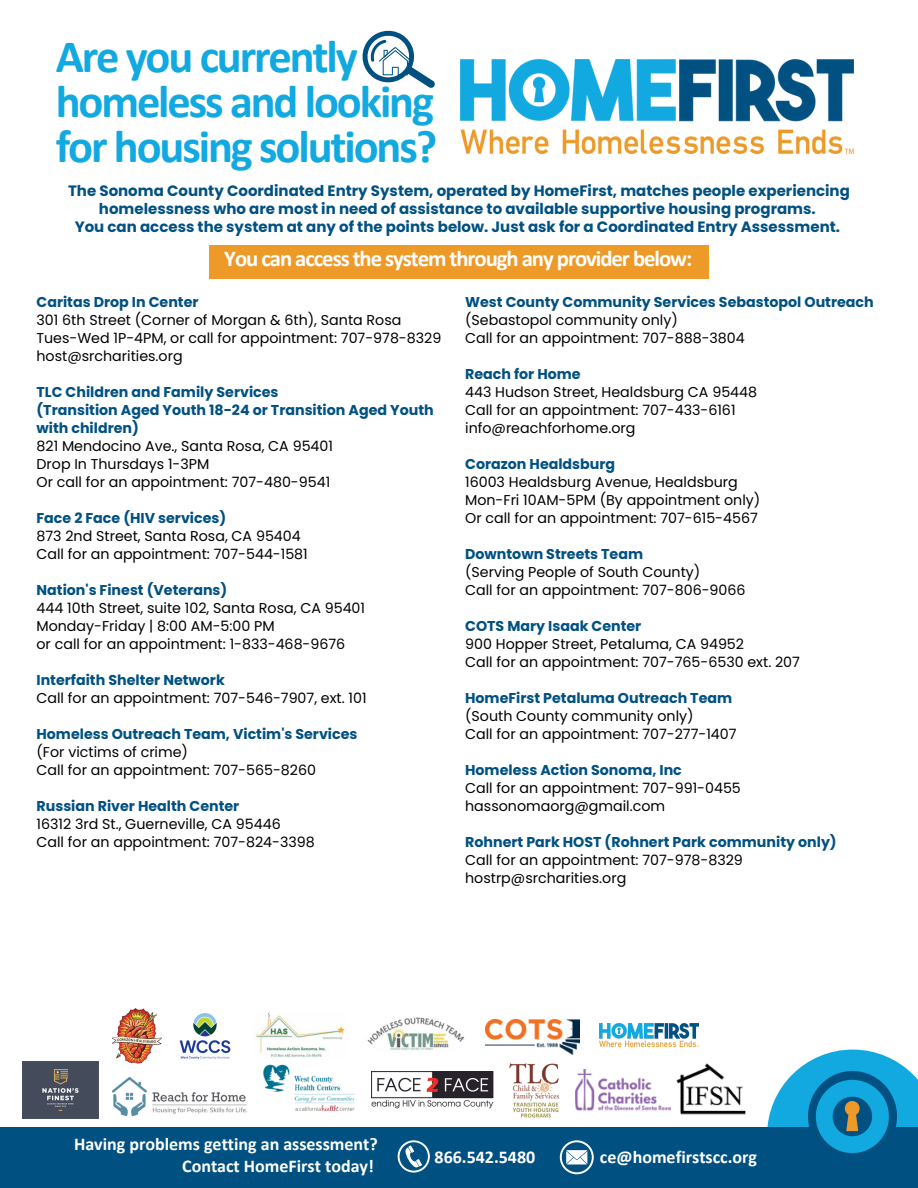
<style>
.page{position:relative;width:918px;height:1188px;background:#fff}
.page>*{position:absolute;margin:0;border:0;box-sizing:border-box;transform-origin:0 0}
.t1{font:700 46.5px/45px "Calibri";letter-spacing:-.045em;color:#12a9e1}
.t2{font:700 22.65px "Calibri";letter-spacing:-.045em;color:#fff}
.t3{font:700 18px/21.3px "Calibri";color:#fff;text-align:right}
.t4{font:700 15px/18px "Poppins";color:#005182;text-align:center}
.t5{font:14.25px/18px "Poppins";color:#000}
.t6{font:700 14.25px/18px "Poppins";color:#005182}
</style>
<div class="page">
<svg style="left:767px;top:1050px;width:151px;height:78px"></svg>
<img style="left:460px;top:60px;width:393px;height:93px">
<div style="left:0;top:1128px;width:918px;height:60px;background:#005182"></div>
<img style="left:809px;top:1072px;width:87px;height:81px">
<div style="left:209px;top:245px;width:500px;height:34px;background:#ed9a29"></div>
<svg style="left:362px;top:30px;width:73px;height:58px"></svg>
<img style="left:485px;top:1020px;width:95px;height:34px">
<img style="left:113px;top:1078px;width:134px;height:38px">
<img style="left:113px;top:1009px;width:48px;height:55px">
<img style="left:263px;top:1064px;width:92px;height:48px">
<img style="left:367px;top:1017px;width:97px;height:33px">
<img style="left:371px;top:1071px;width:123px;height:38px">
<img style="left:509px;top:1063px;width:50px;height:55px">
<img style="left:576px;top:1069px;width:94px;height:42px">
<img style="left:179px;top:1013px;width:52px;height:46px">
<img style="left:22px;top:1061px;width:77px;height:58px">
<img style="left:670px;top:1063px;width:81px;height:65px">
<img style="left:255px;top:1012px;width:90px;height:45px">
<svg style="left:398px;top:1140px;width:32px;height:33px"></svg>
<svg style="left:560px;top:1140px;width:34px;height:34px"></svg>
<img style="left:600px;top:1023px;width:99px;height:24px">
<p class="t1" style="left:56px;top:37px;width:383px">Are you currently homeless and looking for housing solutions?</p>
<p class="t4" style="left:68px;top:182px;width:783px">The Sonoma County Coordinated Entry System, operated by HomeFirst, matches people experiencing homelessness who are most in need of assistance to available supportive housing programs.</p>
<p class="t4" style="left:75px;top:218px;width:767px">You can access the system at any of the points below. Just ask for a Coordinated Entry Assessment.</p>
<p class="t2" style="left:224px;top:249px;width:470px">You can access the system through any provider below:</p>
<p class="t6" style="left:465px;top:293px;width:410px">West County Community Services Sebastopol Outreach</p>
<p class="t5" style="left:465px;top:311px;width:214px">(Sebastopol community only)</p>
<p class="t5" style="left:465px;top:329px;width:281px">Call for an appointment: 707-888-3804</p>
<p class="t6" style="left:465px;top:365px;width:117px">Reach for Home</p>
<p class="t5" style="left:465px;top:383px;width:294px">443 Hudson Street, Healdsburg CA 95448</p>
<p class="t5" style="left:465px;top:401px;width:272px">Call for an appointment: 707-433-6161 info@reachforhome.org</p>
<p class="t6" style="left:465px;top:455px;width:152px">Corazon Healdsburg</p>
<p class="t5" style="left:465px;top:473px;width:274px">16003 Healdsburg Avenue, Healdsburg</p>
<p class="t5" style="left:465px;top:491px;width:297px">Mon-Fri 10AM-5PM (By appointment only)</p>
<p class="t5" style="left:465px;top:509px;width:294px">Or call for an appointment: 707-615-4567</p>
<p class="t6" style="left:465px;top:545px;width:179px">Downtown Streets Team</p>
<p class="t5" style="left:465px;top:563px;width:237px">(Serving People of South County)</p>
<p class="t5" style="left:465px;top:581px;width:282px">Call for an appointment: 707-806-9066</p>
<p class="t6" style="left:465px;top:617px;width:178px">COTS Mary Isaak Center</p>
<p class="t5" style="left:465px;top:635px;width:280px">900 Hopper Street, Petaluma, CA 94952</p>
<p class="t5" style="left:465px;top:653px;width:336px">Call for an appointment: 707-765-6530 ext. 207</p>
<p class="t6" style="left:465px;top:689px;width:269px">HomeFirst Petaluma Outreach Team</p>
<p class="t5" style="left:465px;top:707px;width:230px">(South County community only)</p>
<p class="t5" style="left:465px;top:725px;width:273px">Call for an appointment: 707-277-1407</p>
<p class="t6" style="left:465px;top:761px;width:218px">Homeless Action Sonoma, Inc</p>
<p class="t5" style="left:465px;top:779px;width:277px">Call for an appointment: 707-991-0455</p>
<p class="t5" style="left:465px;top:797px;width:202px">hassonomaorg@gmail.com</p>
<p class="t6" style="left:465px;top:833px;width:373px">Rohnert Park HOST (Rohnert Park community only)</p>
<p class="t5" style="left:465px;top:851px;width:279px">Call for an appointment: 707-978-8329</p>
<p class="t5" style="left:465px;top:869px;width:163px">hostrp@srcharities.org</p>
<p class="t6" style="left:37px;top:293px;width:164px">Caritas Drop In Center</p>
<p class="t5" style="left:37px;top:311px;width:366px">301 6th Street (Corner of Morgan &amp; 6th), Santa Rosa</p>
<p class="t5" style="left:37px;top:329px;width:406px">Tues-Wed 1P-4PM, or call for appointment: 707-978-8329</p>
<p class="t5" style="left:37px;top:347px;width:148px">host@srcharities.org</p>
<p class="t6" style="left:37px;top:383px;width:244px">TLC Children and Family Services</p>
<p class="t6" style="left:37px;top:401px;width:399px">(Transition Aged Youth 18-24 or Transition Aged Youth with children)</p>
<p class="t5" style="left:37px;top:437px;width:298px">821 Mendocino Ave., Santa Rosa, CA 95401</p>
<p class="t5" style="left:37px;top:455px;width:174px">Drop In Thursdays 1-3PM</p>
<p class="t5" style="left:37px;top:473px;width:295px">Or call for an appointment: 707-480-9541</p>
<p class="t6" style="left:37px;top:509px;width:191px">Face 2 Face (HIV services)</p>
<p class="t5" style="left:37px;top:527px;width:266px">873 2nd Street, Santa Rosa, CA 95404</p>
<p class="t5" style="left:37px;top:545px;width:273px">Call for an appointment: 707-544-1581</p>
<p class="t6" style="left:37px;top:581px;width:192px">Nation's Finest (Veterans)</p>
<p class="t5" style="left:37px;top:599px;width:330px">444 10th Street, suite 102, Santa Rosa, CA 95401</p>
<p class="t5" style="left:37px;top:617px;width:240px">Monday-Friday | 8:00 AM-5:00 PM</p>
<p class="t5" style="left:37px;top:635px;width:310px">or call for an appointment: 1-833-468-9676</p>
<p class="t6" style="left:37px;top:671px;width:190px">Interfaith Shelter Network</p>
<p class="t5" style="left:37px;top:689px;width:332px">Call for an appointment: 707-546-7907, ext. 101</p>
<p class="t6" style="left:37px;top:725px;width:323px">Homeless Outreach Team, Victim's Services</p>
<p class="t5" style="left:37px;top:743px;width:153px">(For victims of crime)</p>
<p class="t5" style="left:37px;top:761px;width:281px">Call for an appointment: 707-565-8260</p>
<p class="t6" style="left:37px;top:797px;width:204px">Russian River Health Center</p>
<p class="t5" style="left:37px;top:815px;width:246px">16312 3rd St., Guerneville, CA 95446</p>
<p class="t5" style="left:37px;top:833px;width:280px">Call for an appointment: 707-824-3398</p>
<h3 class="t3" style="left:74px;top:1135px;width:305px">Having problems getting an assessment?<br>Contact HomeFirst today!</h3>
<p class="t3" style="left:435px;top:1147px;width:102px">866.542.5480</p>
<p class="t3" style="left:600px;top:1147px;width:159px">ce@homefirstscc.org</p>
</div>
